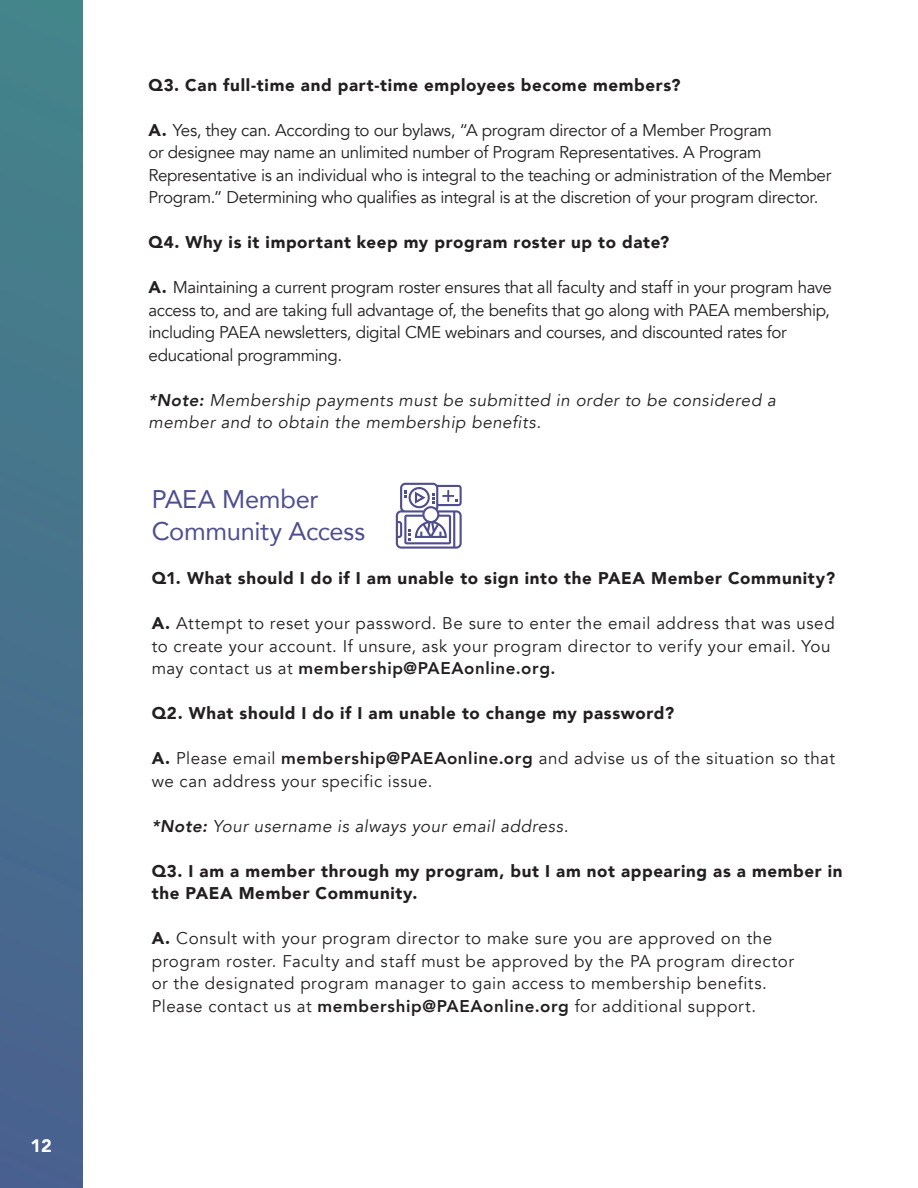
<style>
.page{position:relative;width:918px;height:1188px;background:#fff}
.page>*{position:absolute;margin:0;border:0;box-sizing:border-box;transform-origin:0 0}
.Avenir_Roman_Subhead{font:25.5px "Avenir";letter-spacing:-.015em;color:#4f4f8f}
.t1{font:900 18px "Avenir";color:#fff}
.Body_Text_30_Trackin{font:16.95px/22.5px "Avenir";letter-spacing:-.01em;color:#231f20}
.Body_Text_30_Trackin-2{font:16.95px/22.5px "Avenir";letter-spacing:.03em;color:#231f20}
.Body_Text_30_Trackin-3{font:900 16.95px/22.5px "Avenir";letter-spacing:.04em;color:#231f20}
.Body_Text_30_Trackin-4{font:italic 16.95px/22.5px "Avenir";letter-spacing:.03em;color:#231f20}
.s1{font-weight:900}
.s2{font-weight:800}
</style>
<div class="page">
<div style="left:0;top:0;width:82px;height:1188px;background:linear-gradient(to bottom,#44858a,#49608f)"></div>
<svg style="left:396px;top:483px;width:66px;height:66px"></svg>
<p class="t1" style="left:30px;top:1131px;width:23px">12</p>
<p class="Body_Text_30_Trackin-3" style="left:148px;top:73px;width:534px">Q3. Can full-time and part-time employees become members?</p>
<p class="Body_Text_30_Trackin" style="left:148px;top:119px;width:684px"><span class="s1">A.</span> Yes, they can. According to our bylaws, “A program director of a Member Program<br>or designee may name an unlimited number of Program Representatives. A Program Representative is an individual who is integral to the teaching or administration of the Member Program.” Determining who qualifies as integral is at the discretion of your program director.</p>
<p class="Body_Text_30_Trackin-3" style="left:148px;top:231px;width:522px">Q4. Why is it important keep my program roster up to date?</p>
<p class="Body_Text_30_Trackin" style="left:148px;top:277px;width:685px"><span class="s1">A.</span> Maintaining a current program roster ensures that all faculty and staff in your program have access to, and are taking full advantage of, the benefits that go along with PAEA membership, including PAEA newsletters, digital CME webinars and courses, and discounted rates for educational programming.</p>
<p class="Body_Text_30_Trackin-4" style="left:148px;top:389px;width:629px"><span class="s2">*Note:</span> Membership payments must be submitted in order to be considered a member and to obtain the membership benefits.</p>
<p class="Avenir_Roman_Subhead" style="left:152px;top:479px;width:168px">PAEA Member</p>
<p class="Avenir_Roman_Subhead" style="left:152px;top:510px;width:215px">Community Access</p>
<p class="Body_Text_30_Trackin-3" style="left:152px;top:567px;width:685px">Q1. What should I do if I am unable to sign into the PAEA Member Community?</p>
<p class="Body_Text_30_Trackin-2" style="left:152px;top:613px;width:684px"><span class="s1">A.</span> Attempt to reset your password. Be sure to enter the email address that was used to create your account. If unsure, ask your program director to verify your email. You may contact us at <span class="s2">membership@PAEAonline.org.</span></p>
<p class="Body_Text_30_Trackin-3" style="left:152px;top:702px;width:524px">Q2. What should I do if I am unable to change my password?</p>
<p class="Body_Text_30_Trackin-2" style="left:152px;top:748px;width:685px"><span class="s1">A.</span> Please email <span class="s2">membership@PAEAonline.org</span> and advise us of the situation so that we can address your specific issue.</p>
<p class="Body_Text_30_Trackin-4" style="left:152px;top:815px;width:418px"><span class="s2">*Note:</span> Your username is always your email address.</p>
<p class="Body_Text_30_Trackin-3" style="left:152px;top:859px;width:692px">Q3. I am a member through my program, but I am not appearing as a member in the PAEA Member Community.</p>
<p class="Body_Text_30_Trackin-2" style="left:152px;top:928px;width:644px"><span class="s1">A.</span> Consult with your program director to make sure you are approved on the program roster. Faculty and staff must be approved by the PA program director</p>
<p class="Body_Text_30_Trackin-2" style="left:152px;top:973px;width:617px">or the designated program manager to gain access to membership benefits.</p>
<p class="Body_Text_30_Trackin-2" style="left:152px;top:995px;width:606px">Please contact us at <span class="s2">membership@PAEAonline.org</span> for additional support.</p>
</div>
